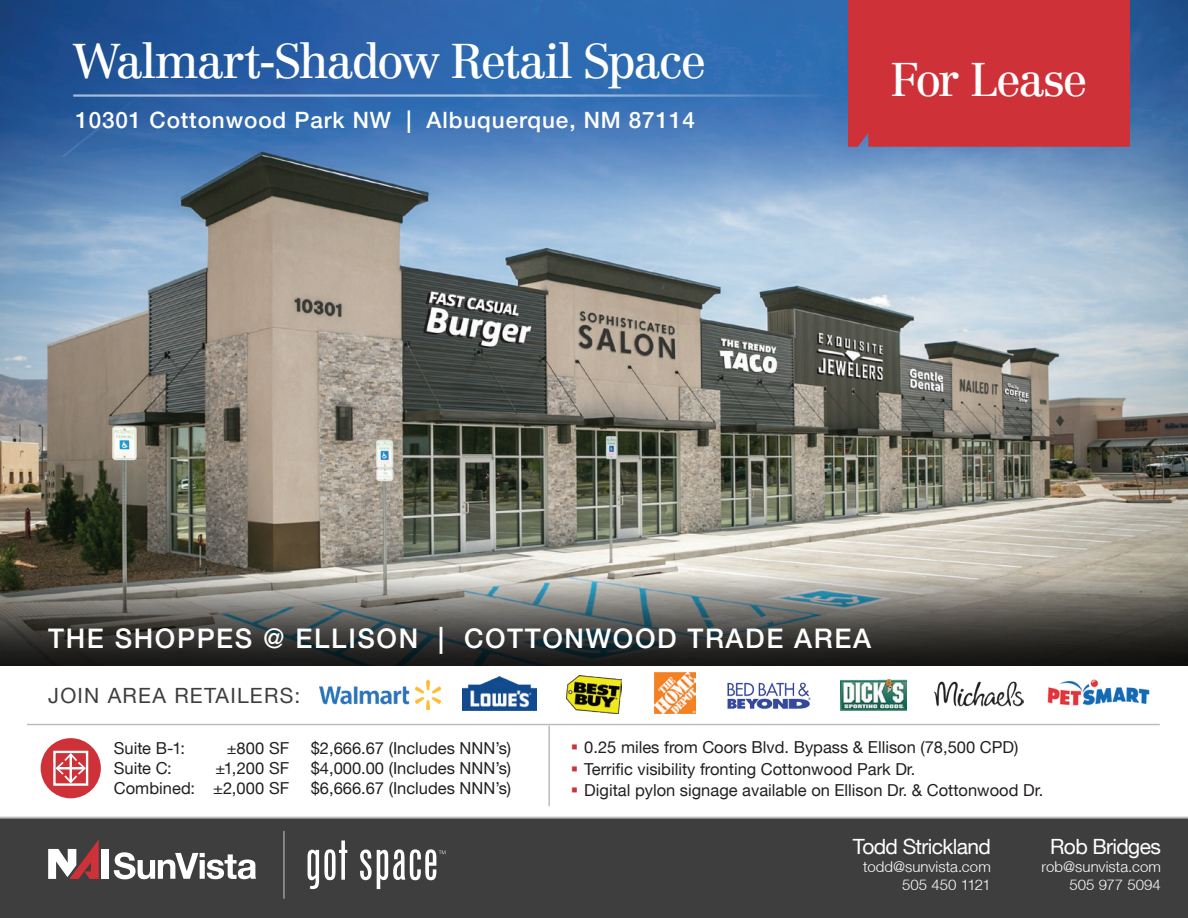
<style>
.page{position:relative;width:1188px;height:918px;background:#fff}
.page>*{position:absolute;margin:0;border:0;box-sizing:border-box;transform-origin:0 0}
.t1{font:48px "Centennial LT Std";letter-spacing:-.045em;color:#fff}
.t2{font:46.5px "Centennial LT Std";letter-spacing:-.055em;color:#fff}
.t3{font:500 27px "Helvetica Neue LT";letter-spacing:.06em;color:#fff}
.t4{font:500 22.5px "Helvetica Neue LT";letter-spacing:.04em;color:#fff}
.t5{font:21px "Helvetica Neue LT";letter-spacing:-.03em;color:#fff}
.t6{font:21px "Helvetica Neue LT";letter-spacing:.06em;color:#3e3e3f}
.t7{font:16.5px/21.3px "Helvetica Neue LT";color:#231f20}
.t8{font:300 15px/18px "Helvetica Neue LT";letter-spacing:.005em;color:#fff;text-align:right}
</style>
<div class="page">
<img style="left:0;top:0;width:1188px;height:555px">
<svg style="left:0;top:555px;width:1188px;height:111px;background:#696863"></svg>
<div style="left:41px;top:738px;width:60px;height:60px;background:#cf3138;border-radius:50%"></div>
<svg style="left:56px;top:754px;width:29px;height:29px"></svg>
<div style="left:53px;top:751px;width:35px;height:35px;border:2px solid #fff"></div>
<hr style="left:27px;top:724px;width:1133px;height:1px;background:#bcbdc0">
<hr style="left:548px;top:726px;width:2px;height:80px;background:#bcbdc0">
<img style="left:320px;top:680px;width:123px;height:30px">
<img style="left:655px;top:673px;width:41px;height:41px">
<img style="left:727px;top:682px;width:84px;height:27px">
<img style="left:841px;top:679px;width:65px;height:31px">
<img style="left:567px;top:676px;width:55px;height:38px">
<img style="left:462px;top:676px;width:75px;height:35px">
<img style="left:934px;top:681px;width:90px;height:26px">
<img style="left:1048px;top:679px;width:101px;height:27px">
<hr style="left:73px;top:94px;width:753px;height:3px;background:#fff">
<div style="left:848px;top:0;width:282px;height:147px;background:#cf3138"></div>
<div style="left:0;top:818px;width:1188px;height:100px;background:#3e3e3f"></div>
<hr style="left:0;top:817px;width:1188px;height:2px;background:#bcbdc0">
<hr style="left:283px;top:831px;width:2px;height:68px;background:#b0b1b5">
<div style="left:101px;top:849px;width:8px;height:30px;background:#fff"></div>
<svg style="left:48px;top:840px;width:51px;height:39px"></svg>
<svg style="left:114px;top:852px;width:142px;height:27px"></svg>
<svg style="left:308px;top:840px;width:137px;height:49px"></svg>
<h1 class="t1" style="left:73px;top:32px;width:635px">Walmart-Shadow Retail Space</h1>
<h3 class="t4" style="left:75px;top:107px;width:621px">10301 Cottonwood Park NW | Albuquerque, NM 87114</h3>
<h2 class="t2" style="left:890px;top:52px;width:199px">For Lease</h2>
<h3 class="t3" style="left:48px;top:622px;width:824px">THE SHOPPES @ ELLISON | COTTONWOOD TRADE AREA</h3>
<p class="t6" style="left:48px;top:683px;width:254px">JOIN AREA RETAILERS:</p>
<p class="t7" style="left:114px;top:738px;width:73px">Suite B-1:</p>
<p class="t7" style="left:227px;top:738px;width:64px">±800 SF</p>
<p class="t7" style="left:311px;top:738px;width:202px">$2,666.67 (Includes NNN’s)</p>
<p class="t7" style="left:114px;top:757px;width:60px">Suite C:</p>
<p class="t7" style="left:215px;top:757px;width:75px">±1,200 SF</p>
<p class="t7" style="left:311px;top:757px;width:202px">$4,000.00 (Includes NNN’s)</p>
<p class="t7" style="left:114px;top:777px;width:177px">Combined: ±2,000 SF</p>
<p class="t7" style="left:311px;top:777px;width:202px">$6,666.67 (Includes NNN’s)</p>
<p class="t7" style="left:584px;top:737px;width:460px">0.25 miles from Coors Blvd. Bypass &amp; Ellison (78,500 CPD)<br>Terrific visibility fronting Cottonwood Park Dr.<br>Digital pylon signage available on Ellison Dr. &amp; Cottonwood Dr.</p>
<p class="t5" style="left:853px;top:834px;width:140px">Todd Strickland</p>
<p class="t8" style="left:863px;top:858px;width:129px">todd@sunvista.com<br>505 450 1121</p>
<p class="t5" style="left:1050px;top:834px;width:112px">Rob Bridges</p>
<p class="t8" style="left:1042px;top:858px;width:121px">rob@sunvista.com<br>505 977 5094</p>
</div>
